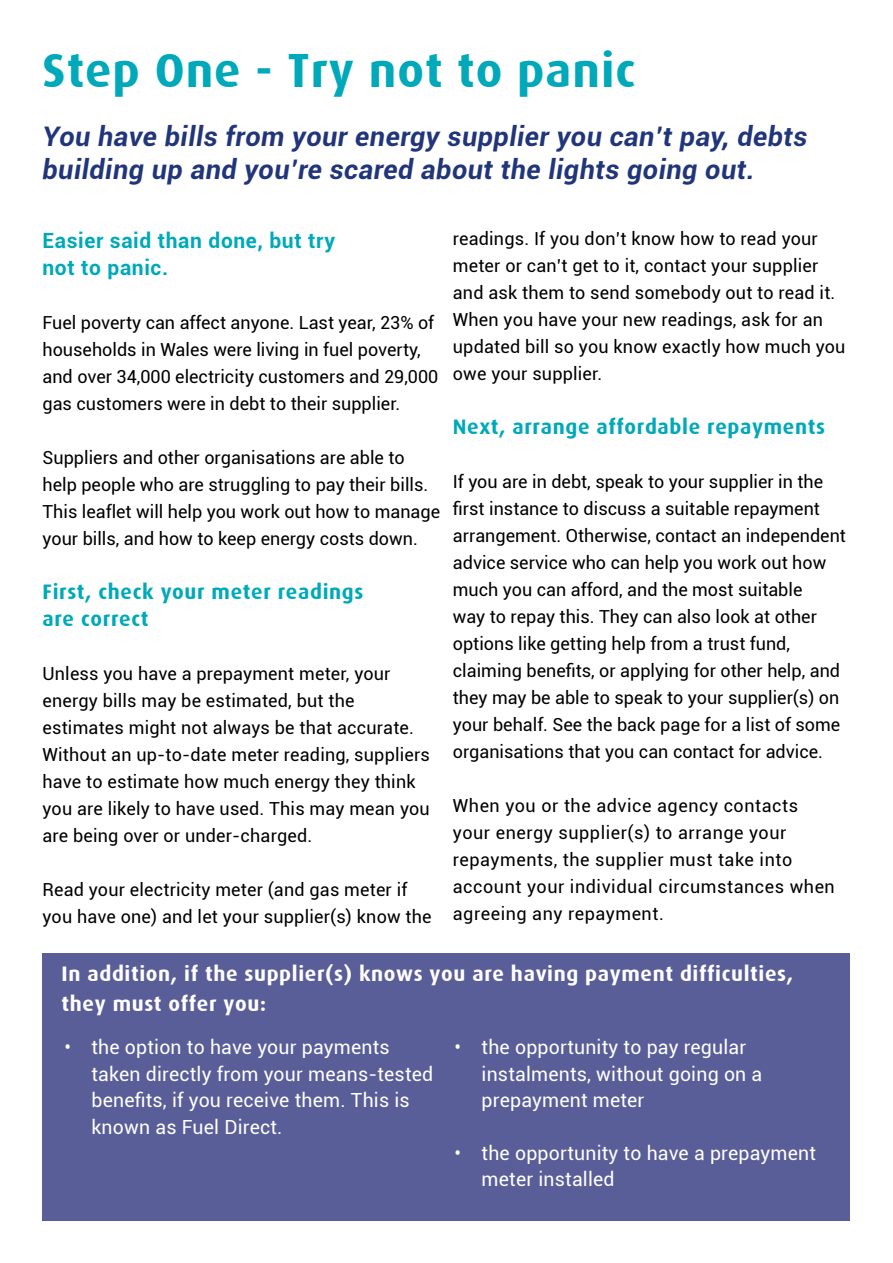
<style>
.page{position:relative;width:893px;height:1263px;background:#fff}
.page>*{position:absolute;margin:0;border:0;box-sizing:border-box;transform-origin:0 0}
.t1{font:700 48px "Dax";letter-spacing:.02em;color:#00a9b9}
.t2{font:italic 700 27px/33px "Roboto";letter-spacing:.02em;color:#21357b}
.t3{font:700 21px/30px "Dax";letter-spacing:.03em;color:#fff}
.t4{font:700 21px/27px "Dax";letter-spacing:.03em;color:#00a9b9}
.t5{font:700 21px/27px "Roboto";letter-spacing:.03em;color:#00a9b9}
.t6{font:19.5px/26.4px "Roboto";letter-spacing:.01em;color:#fff}
.t7{font:18px/27px "Roboto";color:#000}
.t8{font:18px/27px "Roboto";letter-spacing:.03em;color:#000}
</style>
<div class="page">
<div style="left:43px;top:952px;width:807px;height:268px;background:#595d98"></div>
<h1 class="t1" style="left:43px;top:43px;width:594px">Step One - Try not to panic</h1>
<h2 class="t2" style="left:43px;top:119px;width:766px">You have bills from your energy supplier you can’t pay, debts building up and you’re scared about the lights going out.</h2>
<p class="t5" style="left:43px;top:226px;width:294px">Easier said than done, but try not to panic.</p>
<p class="t7" style="left:43px;top:308px;width:397px">Fuel poverty can affect anyone. Last year, 23% of households in Wales were living in fuel poverty, and over 34,000 electricity customers and 29,000 gas customers were in debt to their supplier.</p>
<p class="t7" style="left:43px;top:443px;width:399px">Suppliers and other organisations are able to help people who are struggling to pay their bills.<br>This leaflet will help you work out how to manage your bills, and how to keep energy costs down.</p>
<p class="t4" style="left:43px;top:578px;width:322px">First, check your meter readings are correct</p>
<p class="t7" style="left:43px;top:659px;width:389px">Unless you have a prepayment meter, your energy bills may be estimated, but the estimates might not always be that accurate.<br>Without an up-to-date meter reading, suppliers have to estimate how much energy they think you are likely to have used. This may mean you are being over or under-charged.</p>
<p class="t7" style="left:43px;top:875px;width:391px">Read your electricity meter (and gas meter if you have one) and let your supplier(s) know the</p>
<p class="t7" style="left:453px;top:225px;width:394px">readings. If you don’t know how to read your meter or can’t get to it, contact your supplier and ask them to send somebody out to read it.<br>When you have your new readings, ask for an updated bill so you know exactly how much you owe your supplier.</p>
<p class="t4" style="left:453px;top:414px;width:374px">Next, arrange affordable repayments</p>
<p class="t7" style="left:453px;top:468px;width:395px">If you are in debt, speak to your supplier in the first instance to discuss a suitable repayment arrangement. Otherwise, contact an independent advice service who can help you work out how much you can afford, and the most suitable<br>way to repay this. They can also look at other options like getting help from a trust fund, claiming benefits, or applying for other help, and they may be able to speak to your supplier(s) on your behalf. See the back page for a list of some organisations that you can contact for advice.</p>
<p class="t8" style="left:453px;top:792px;width:383px">When you or the advice agency contacts your energy supplier(s) to arrange your repayments, the supplier must take into account your individual circumstances when agreeing any repayment.</p>
<p class="t3" style="left:62px;top:959px;width:733px">In addition, if the supplier(s) knows you are having payment difficulties, they must offer you:</p>
<p class="t6" style="left:91px;top:1033px;width:343px;text-indent:-27px">• the option to have your payments taken directly from your means-tested benefits, if you receive them. This is known as Fuel Direct.</p>
<p class="t6" style="left:482px;top:1033px;width:282px;text-indent:-27px">• the opportunity to pay regular instalments, without going on a prepayment meter</p>
<p class="t6" style="left:482px;top:1139px;width:336px;text-indent:-27px">• the opportunity to have a prepayment meter installed</p>
</div>
